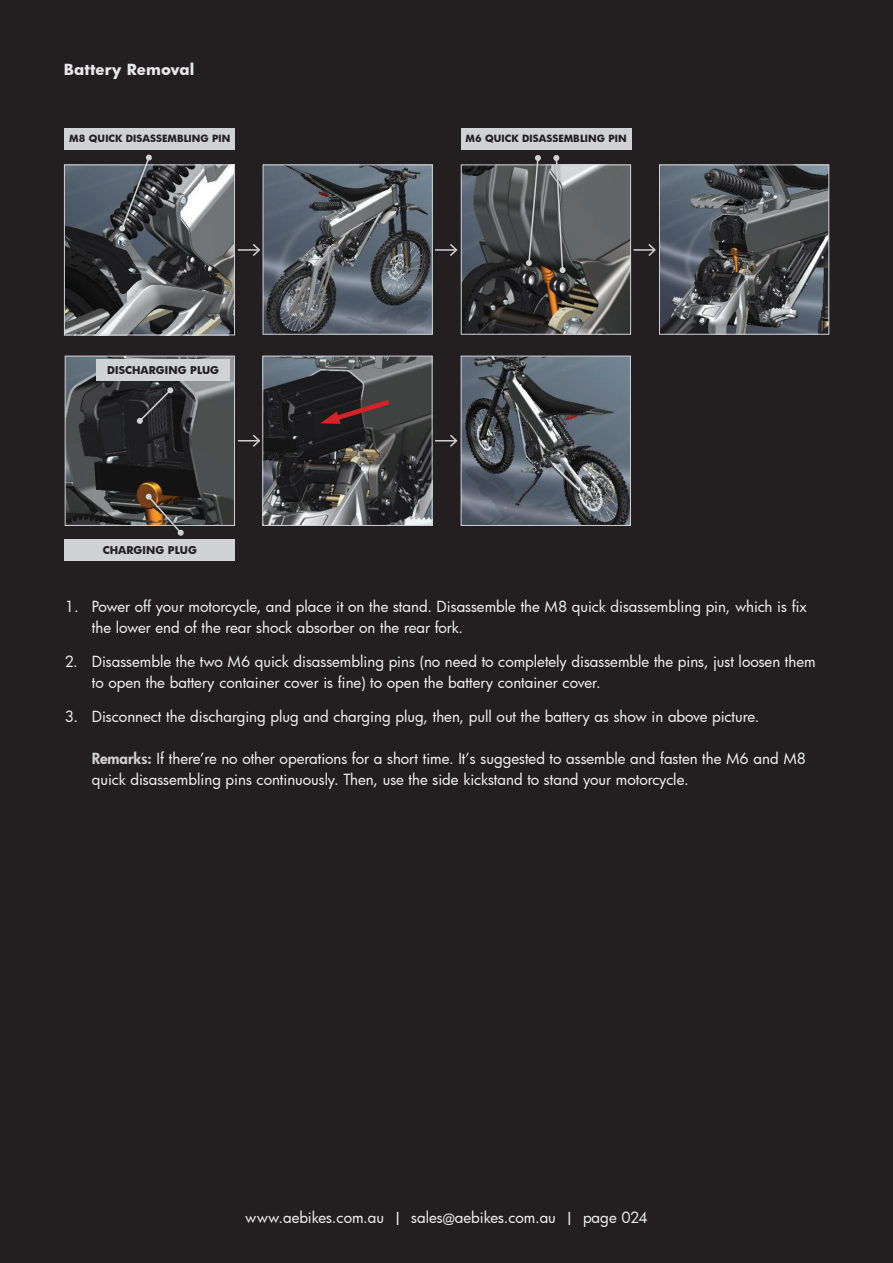
<style>
.page{position:relative;width:893px;height:1263px;background:#231f20}
.page>*{position:absolute;margin:0;border:0;box-sizing:border-box;transform-origin:0 0}
.t1{font:15px/21px "Futura";color:#f5f5f6}
.t2{font:700 15px "Futura";color:#e6e7e9}
.t3{font:700 10.5px "Futura";color:#231f20}
.t4{font:700 9.75px "Futura";color:#231f20}
.s1{font-weight:800;color:#d1d2d4}
.s2{font-family:"Futura LT"}
</style>
<div class="page">
<img style="left:66px;top:167px;width:167px;height:166px">
<div style="left:64px;top:165px;width:171px;height:170px;border:1px solid #d1d2d4"></div>
<img style="left:265px;top:167px;width:166px;height:166px">
<div style="left:263px;top:165px;width:170px;height:170px;border:1px solid #d1d2d4"></div>
<img style="left:463px;top:167px;width:166px;height:166px">
<div style="left:461px;top:165px;width:170px;height:170px;border:1px solid #d1d2d4"></div>
<img style="left:661px;top:167px;width:166px;height:166px">
<div style="left:659px;top:165px;width:170px;height:170px;border:1px solid #d1d2d4"></div>
<img style="left:67px;top:358px;width:166px;height:166px">
<div style="left:65px;top:356px;width:170px;height:170px;border:1px solid #d1d2d4"></div>
<img style="left:264px;top:358px;width:166px;height:166px">
<div style="left:262px;top:356px;width:170px;height:170px;border:1px solid #d1d2d4"></div>
<img style="left:463px;top:358px;width:166px;height:166px">
<div style="left:461px;top:356px;width:170px;height:170px;border:1px solid #d1d2d4"></div>
<div style="left:115px;top:150px;width:41px;height:86px;background:#231f20;opacity:.75"></div>
<svg style="left:119px;top:155px;width:33px;height:76px"></svg>
<hr style="left:238px;top:249px;width:21px;height:2px;background:#d1d2d4">
<svg style="left:251px;top:244px;width:10px;height:12px"></svg>
<svg style="left:238px;top:434px;width:23px;height:13px"></svg>
<hr style="left:435px;top:249px;width:21px;height:2px;background:#d1d2d4">
<svg style="left:448px;top:244px;width:10px;height:12px"></svg>
<svg style="left:435px;top:434px;width:23px;height:13px"></svg>
<hr style="left:633px;top:249px;width:22px;height:2px;background:#d1d2d4">
<svg style="left:647px;top:244px;width:9px;height:12px"></svg>
<div style="left:65px;top:128px;width:170px;height:21px;background:#d1d2d4"></div>
<div style="left:65px;top:539px;width:170px;height:22px;background:#d1d2d4"></div>
<div style="left:96px;top:359px;width:134px;height:22px;background:#d1d2d4"></div>
<svg style="left:320px;top:400px;width:69px;height:24px"></svg>
<svg style="left:137px;top:387px;width:36px;height:37px"></svg>
<div style="left:142px;top:489px;width:46px;height:51px;background:#231f20;opacity:.75"></div>
<svg style="left:146px;top:494px;width:38px;height:42px"></svg>
<div style="left:461px;top:128px;width:170px;height:21px;background:#d1d2d4"></div>
<div style="left:522px;top:151px;width:24px;height:119px;background:#231f20;opacity:.75"></div>
<svg style="left:526px;top:155px;width:15px;height:111px;background:#595b5c"></svg>
<div style="left:549px;top:151px;width:21px;height:127px;background:#231f20;opacity:.75"></div>
<svg style="left:553px;top:155px;width:13px;height:118px;background:#6d6e70"></svg>
<p class="t2" style="left:64px;top:59px;width:132px">Battery Removal</p>
<p class="t4" style="left:69px;top:132px;width:163px">M8 QUICK DISASSEMBLING PIN</p>
<p class="t3" style="left:107px;top:363px;width:113px">DISCHARGING PLUG</p>
<p class="t3" style="left:103px;top:543px;width:95px">CHARGING PLUG</p>
<p class="t4" style="left:466px;top:132px;width:163px">M6 QUICK DISASSEMBLING PIN</p>
<p class="t1" style="left:92px;top:596px;width:717px;text-indent:-27px">1. Power off your motorcycle, and place it on the stand. Disassemble the M8 quick disassembling pin, which is fix the lower end of the rear shock absorber on the rear fork.</p>
<p class="t1" style="left:92px;top:651px;width:725px;text-indent:-27px">2. Disassemble the two M6 quick disassembling pins (no need to completely disassemble the pins, just loosen them to open the battery container cover is fine) to open the battery container cover.</p>
<p class="t1" style="left:65px;top:705px;width:696px">3. Disconnect the discharging plug and charging plug, then, pull out the battery as show in above picture.</p>
<p class="t1" style="left:92px;top:747px;width:716px"><span class="s1">Remarks:</span> If there’re no other operations for a short time. It’s suggested to assemble and fasten the M6 and M8 quick disassembling pins continuously. Then, use the side kickstand to stand your motorcycle.</p>
<p class="t1" style="left:245px;top:1207px;width:404px">www.aebikes.com.au <span class="s2">|</span> sales@aebikes.com.au <span class="s2">|</span> page 024</p>
</div>
